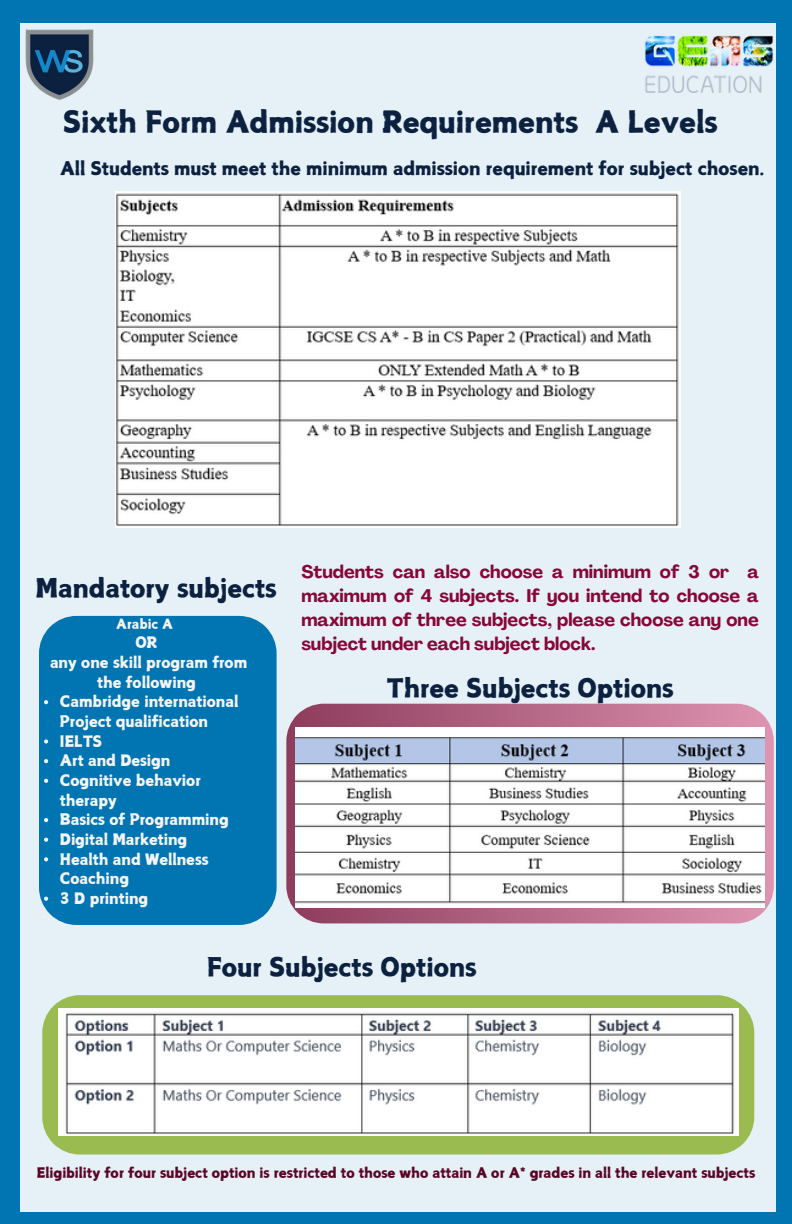
<style>
.page{position:relative;width:792px;height:1224px;background:#0075b2}
.page>*{position:absolute;margin:0;border:0;box-sizing:border-box;transform-origin:0 0}
.t1{font:27.6px "Canva Powerful Calligraphy";color:#0c2140}
.t2{font:24px "Canva Powerful Calligraphy";color:#0c2140}
.t3{font:700 18px/24px "Agrandir";color:#86073a;text-align:justify}
.t4{font:17px "Canva Powerful Calligraphy";color:#0c2140}
.t5{font:14.2px/19.6px "Canva Powerful Calligraphy";color:#f4f4f4}
.t6{font:13px "Canva Powerful Calligraphy";color:#590526}
.t7{font:12.4px "Canva Powerful Calligraphy";color:#f4f4f4}
</style>
<div class="page">
<div style="left:20px;top:23px;width:756px;height:1189px;background:#e5f0f7"></div>
<img style="left:645px;top:36px;width:128px;height:57px">
<img style="left:25px;top:29px;width:69px;height:71px">
<img style="left:115px;top:191px;width:566px;height:336px">
<svg style="left:286px;top:704px;width:488px;height:219px"></svg>
<img style="left:295px;top:728px;width:470px;height:180px">
<svg style="left:42px;top:995px;width:712px;height:160px;fill:#9abb50"></svg>
<img style="left:59px;top:1008px;width:679px;height:128px">
<div style="left:39px;top:616px;width:238px;height:309px;background:#0075b2"></div>
<svg style="left:44px;top:700px;width:4px;height:4px"></svg>
<svg style="left:44px;top:739px;width:4px;height:5px"></svg>
<svg style="left:44px;top:759px;width:4px;height:4px"></svg>
<svg style="left:44px;top:779px;width:4px;height:4px"></svg>
<svg style="left:44px;top:818px;width:4px;height:4px"></svg>
<svg style="left:44px;top:838px;width:4px;height:4px"></svg>
<svg style="left:44px;top:857px;width:4px;height:4px"></svg>
<svg style="left:44px;top:897px;width:4px;height:4px"></svg>
<p class="t1" style="left:63px;top:106px;width:656px">Sixth Form Admission Requirements A Levels</p>
<p class="t4" style="left:60px;top:159px;width:706px">All Students must meet the minimum admission requirement for subject chosen.</p>
<p class="t2" style="left:36px;top:574px;width:242px">Mandatory subjects</p>
<p class="t7" style="left:116px;top:617px;width:58px">Arabic A</p>
<p class="t5" style="left:136px;top:633px;width:23px">OR</p>
<p class="t5" style="left:50px;top:652px;width:199px;text-align:center">any one skill program from the following</p>
<p class="t5" style="left:60px;top:692px;width:180px">Cambridge international<br>Project qualification</p>
<p class="t5" style="left:60px;top:731px;width:44px">IELTS</p>
<p class="t5" style="left:60px;top:751px;width:112px">Art and Design</p>
<p class="t5" style="left:60px;top:770px;width:143px">Cognitive behavior therapy</p>
<p class="t5" style="left:60px;top:809px;width:170px">Basics of Programming</p>
<p class="t5" style="left:60px;top:829px;width:129px">Digital Marketing</p>
<h3 class="t5" style="left:60px;top:849px;width:150px">Health and Wellness<br>Coaching</h3>
<h2 class="t5" style="left:60px;top:888px;width:90px">3 D printing</h2>
<p class="t3" style="left:301px;top:562px;width:459px">Students can also choose a minimum of 3 or a maximum of 4 subjects. If you intend to choose a maximum of three subjects, please choose any one subject under each subject block.</p>
<h2 class="t2" style="left:387px;top:674px;width:289px">Three Subjects Options</h2>
<h4 class="t2" style="left:207px;top:953px;width:271px">Four Subjects Options</h4>
<p class="t6" style="left:37px;top:1165px;width:720px">Eligibility for four subject option is restricted to those who attain A or A* grades in all the relevant subjects</p>
</div>
